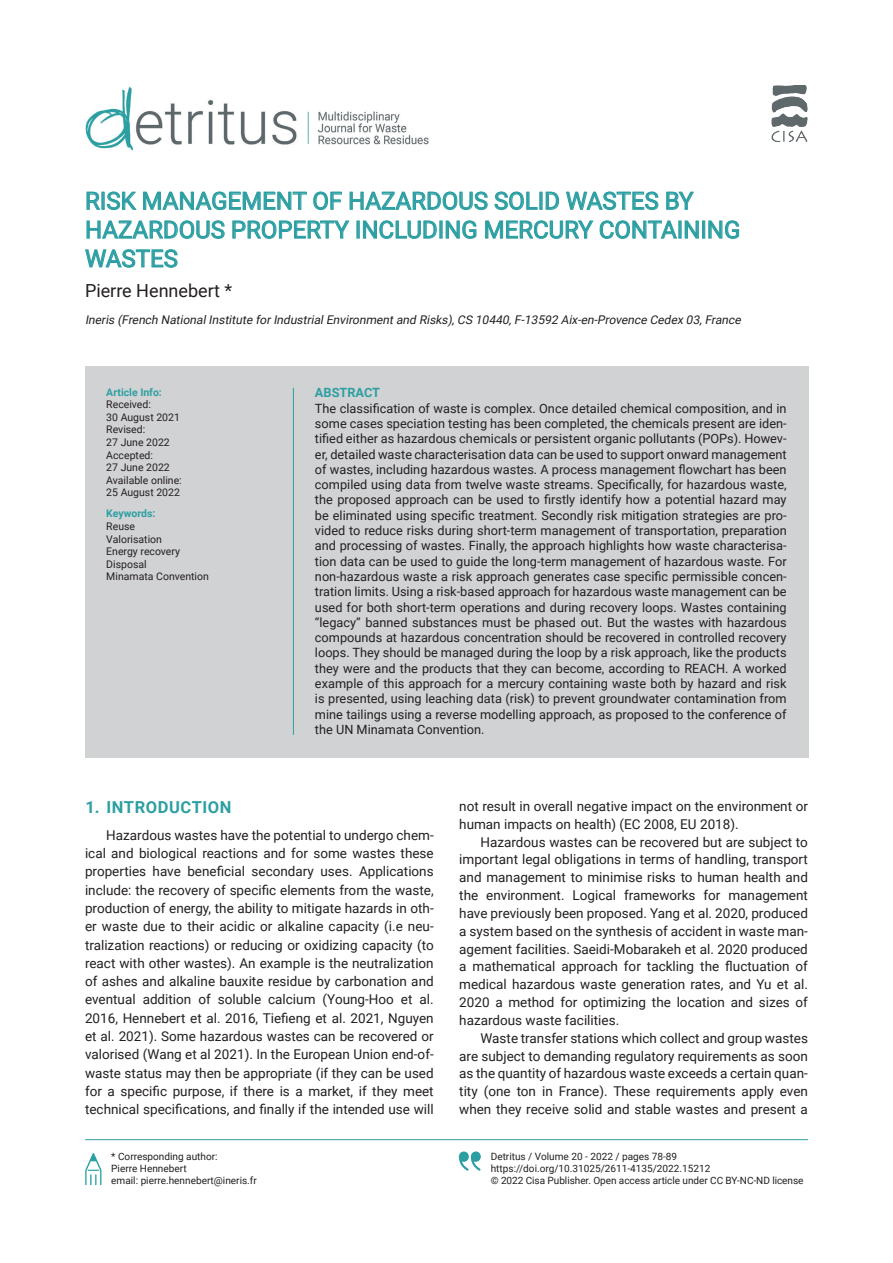
<style>
.page{position:relative;width:893px;height:1263px;background:#fff}
.page>*{position:absolute;margin:0;border:0;box-sizing:border-box;transform-origin:0 0}
.t1{font:24px/28.8px "Roboto";color:#2d9fa2}
.t2{font:18px "Roboto";color:#231f20}
.t3{font:700 16.5px "Roboto";letter-spacing:.035em;color:#2d9fa2}
.t4{font:13.5px/18.3px "Roboto";color:#231f20;text-align:justify}
.t5{font:12.75px/15.3px "Roboto";color:#231f20;text-align:justify}
.t6{font:700 12.75px "Roboto";color:#2d9fa2}
.t7{font:italic 12px "Roboto";color:#231f20}
.t8{font:10.5px/12.6px "Roboto";color:#231f20}
.t9{font:700 10.5px "Roboto";color:#2d9fa2}
.t10{font:10.05px/12px "Roboto";color:#231f20}
</style>
<div class="page">
<img style="left:85px;top:87px;width:344px;height:64px">
<hr style="left:85px;top:1139px;width:723px;height:1px;background:#2d9fa2">
<img style="left:458px;top:1151px;width:23px;height:20px">
<img style="left:85px;top:1153px;width:17px;height:33px">
<img style="left:771px;top:85px;width:37px;height:57px">
<div style="left:85px;top:366px;width:723px;height:392px;background:#d1d2d4"></div>
<svg style="left:87px;top:192px;width:49px;height:18px"></svg>
<svg style="left:143px;top:192px;width:164px;height:18px"></svg>
<svg style="left:314px;top:192px;width:28px;height:18px"></svg>
<svg style="left:350px;top:192px;width:137px;height:18px"></svg>
<svg style="left:495px;top:192px;width:64px;height:18px"></svg>
<svg style="left:566px;top:192px;width:92px;height:18px"></svg>
<svg style="left:667px;top:192px;width:26px;height:17px"></svg>
<svg style="left:87px;top:221px;width:137px;height:18px"></svg>
<svg style="left:233px;top:221px;width:116px;height:18px"></svg>
<svg style="left:357px;top:221px;width:119px;height:18px"></svg>
<svg style="left:485px;top:221px;width:108px;height:18px"></svg>
<svg style="left:600px;top:221px;width:98px;height:18px"></svg>
<div style="left:702px;top:221px;width:3px;height:17px;border:1px solid #2d9fa2"></div>
<svg style="left:709px;top:221px;width:30px;height:18px"></svg>
<svg style="left:86px;top:249px;width:91px;height:18px"></svg>
<hr style="left:293px;top:388px;width:1px;height:347px;background:#2d9fa2">
<h1 class="t1" style="left:85px;top:186px;width:657px">RISK MANAGEMENT OF HAZARDOUS SOLID WASTES BY<br>HAZARDOUS PROPERTY INCLUDING MERCURY CONTAINING<br>WASTES</h1>
<h2 class="t2" style="left:85px;top:278px;width:149px">Pierre Hennebert *</h2>
<p class="t7" style="left:85px;top:311px;width:660px">Ineris (French NationalInstitute forIndustrialEnvironmentand Risks),CS 10440,F-13592 Aix-en-Provence Cedex 03,France</p>
<p class="t9" style="left:106px;top:385px;width:57px">Article Info:</p>
<p class="t8" style="left:106px;top:398px;width:77px">Received:<br>30 August 2021<br>Revised:<br>27 June 2022<br>Accepted:<br>27 June 2022<br>Available online:<br>25 August 2022</p>
<p class="t9" style="left:106px;top:506px;width:51px">Keywords:</p>
<p class="t8" style="left:106px;top:520px;width:104px">Reuse<br>Valorisation<br>Energy recovery<br>Disposal<br>Minamata Convention</p>
<p class="t6" style="left:315px;top:384px;width:67px">ABSTRACT</p>
<p class="t5" style="left:315px;top:400px;width:473px">The classification of waste is complex. Once detailed chemical composition, and in some cases speciation testing has been completed, the chemicals present are iden&shy;tified either as hazardous chemicals or persistent organic pollutants (POPs). Howev&shy;er, detailed waste characterisation data can be used to support onward management of wastes, including hazardous wastes. A process management flowchart has been compiled using data from twelve waste streams. Specifically, for hazardous waste, the proposed approach can be used to firstly identify how a potential hazard may be eliminated using specific treatment. Secondly risk mitigation strategies are pro&shy;vided to reduce risks during short-term management of transportation, preparation and processing of wastes. Finally, the approach highlights how waste characterisa&shy;tion data can be used to guide the long-term management of hazardous waste. For non-hazardous waste a risk approach generates case specific permissible concen&shy;tration limits. Using a risk-based approach for hazardous waste management can be used for both short-term operations and during recovery loops. Wastes containing “legacy” banned substances must be phased out. But the wastes with hazardous compounds at hazardous concentration should be recovered in controlled recovery loops. They should be managed during the loop by a risk approach, like the products they were and the products that they can become, according to REACH. A worked example of this approach for a mercury containing waste both by hazard and risk is presented, using leaching data (risk) to prevent groundwater contamination from mine tailings using a reverse modelling approach, as proposed to the conference of the UN Minamata Convention.</p>
<p class="t3" style="left:85px;top:796px;width:148px">1. INTRODUCTION</p>
<p class="t4" style="left:85px;top:825px;width:350px;text-indent:21px">Hazardous wastes have the potential to undergo chem&shy;ical and biological reactions and for some wastes these properties have beneficial secondary uses. Applications include: the recovery of specific elements from the waste, production of energy, the ability to mitigate hazards in oth&shy;er waste due to their acidic or alkaline capacity (i.e neu&shy;tralization reactions) or reducing or oxidizing capacity (to react with other wastes). An example is the neutralization of ashes and alkaline bauxite residue by carbonation and eventual addition of soluble calcium (Young-Hoo et al.<br>2016, Hennebert et al. 2016, Tiefieng et al. 2021, Nguyen et al. 2021). Some hazardous wastes can be recovered or valorised (Wang et al 2021). In the European Union end-of&shy;waste status may then be appropriate (if they can be used for a specific purpose, if there is a market, if they meet technical specifications, and finally if the intended use will</p>
<p class="t4" style="left:459px;top:797px;width:350px;line-height:17.9px">not result in overall negative impact on the environment or human impacts on health) (EC 2008, EU 2018).</p>
<p class="t4" style="left:459px;top:832px;width:350px;line-height:17.9px;text-indent:21px">Hazardous wastes can be recovered but are subject to important legal obligations in terms of handling, transport and management to minimise risks to human health and the environment. Logical frameworks for management have previously been proposed. Yang et al. 2020, produced a system based on the synthesis of accident in waste man&shy;agement facilities. Saeidi-Mobarakeh et al. 2020 produced a mathematical approach for tackling the fluctuation of medical hazardous waste generation rates, and Yu et al.<br>2020 a method for optimizing the location and sizes of hazardous waste facilities.</p>
<p class="t4" style="left:459px;top:1028px;width:350px;line-height:17.9px;text-indent:21px">Waste transfer stations which collect and group wastes are subject to demanding regulatory requirements as soon as the quantity of hazardous waste exceeds a certain quan&shy;tity (one ton in France). These requirements apply even when they receive solid and stable wastes and present a</p>
<p class="t10" style="left:111px;top:1150px;width:147px">* Corresponding author:<br>Pierre Hennebert<br>email: pierre.hennebert@ineris.fr</p>
<p class="t10" style="left:491px;top:1150px;width:314px">Detritus / Volume 20 - 2022 / pages 78-89 https://doi.org/10.31025/2611-4135/2022.15212<br>© 2022 Cisa Publisher. Open access article under CC BY-NC-ND license</p>
</div>
